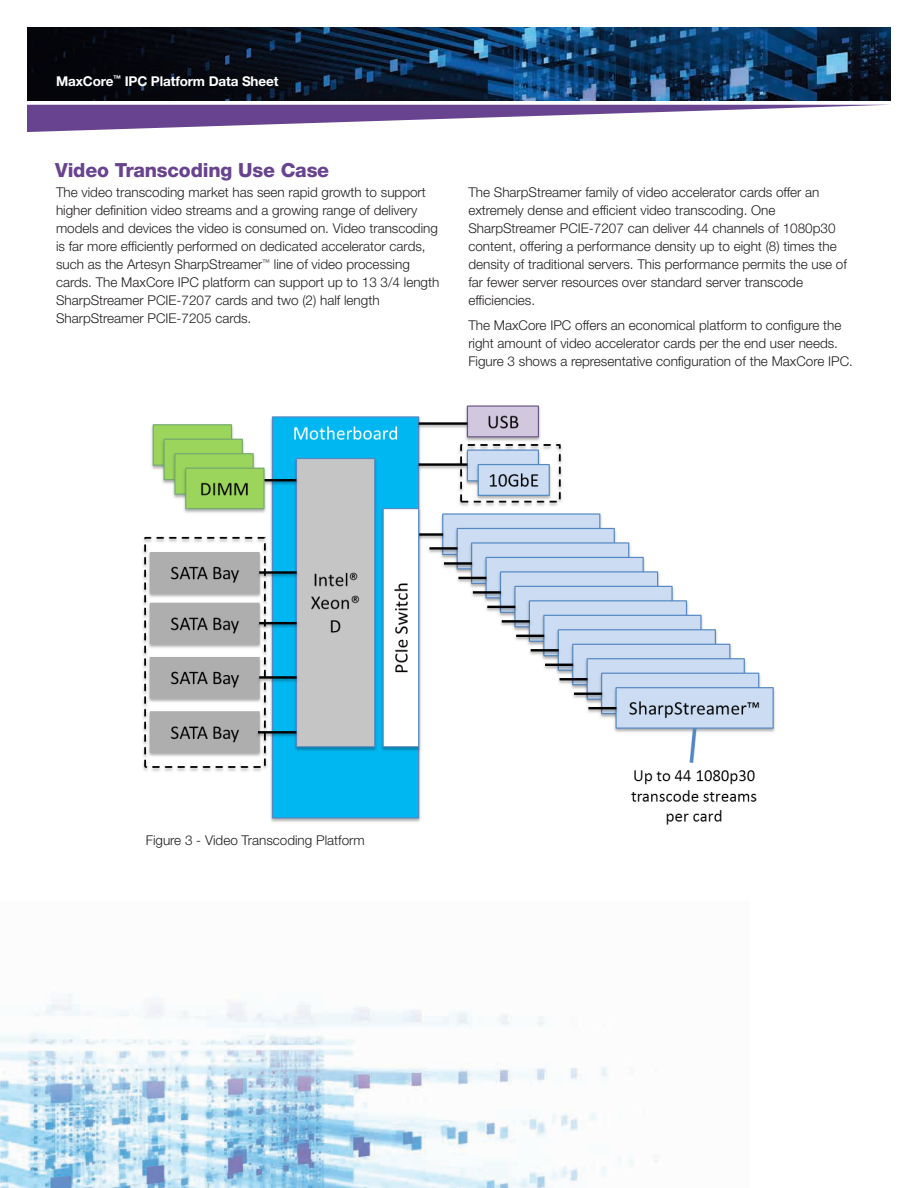
<style>
.page{position:relative;width:918px;height:1188px;background:#fff}
.page>*{position:absolute;margin:0;border:0;box-sizing:border-box;transform-origin:0 0}
.t1{font:800 19.5px "Helvetica Neue LT Std";letter-spacing:-.01em;color:#68438f}
.t2{font:300 13.5px/18px "Helvetica Neue LT Std";color:#231f20}
.t3{font:700 13.5px "Helvetica Neue LT Std";letter-spacing:-.01em;color:#fff}
</style>
<div class="page">
<img style="left:27px;top:27px;width:864px;height:73px">
<svg style="left:27px;top:105px;width:854px;height:27px"></svg>
<img style="left:0;top:994px;width:658px;height:194px">
<img style="left:143px;top:405px;width:632px;height:420px">
<p class="t3" style="left:56px;top:72px;width:224px">MaxCore<sup>™</sup> IPC Platform Data Sheet</p>
<h1 class="t1" style="left:55px;top:159px;width:275px">Video Transcoding Use Case</h1>
<p class="t2" style="left:56px;top:183px;width:385px">The video transcoding market has seen rapid growth to support higher definition video streams and a growing range of delivery models and devices the video is consumed on. Video transcoding is far more efficiently performed on dedicated accelerator cards, such as the Artesyn SharpStreamer<sup>™</sup> line of video processing cards. The MaxCore IPC platform can support up to 13 3/4 length SharpStreamer PCIE-7207 cards and two (2) half length SharpStreamer PCIE-7205 cards.</p>
<p class="t2" style="left:468px;top:183px;width:380px">The SharpStreamer family of video accelerator cards offer an extremely dense and efficient video transcoding. One SharpStreamer PCIE-7207 can deliver 44 channels of 1080p30 content, offering a performance density up to eight (8) times the density of traditional servers. This performance permits the use of far fewer server resources over standard server transcode efficiencies.</p>
<p class="t2" style="left:468px;top:316px;width:386px">The MaxCore IPC offers an economical platform to configure the right amount of video accelerator cards per the end user needs.<br>Figure 3 shows a representative configuration of the MaxCore IPC.</p>
<p class="t2" style="left:146px;top:831px;width:220px">Figure 3 - Video Transcoding Platform</p>
</div>
